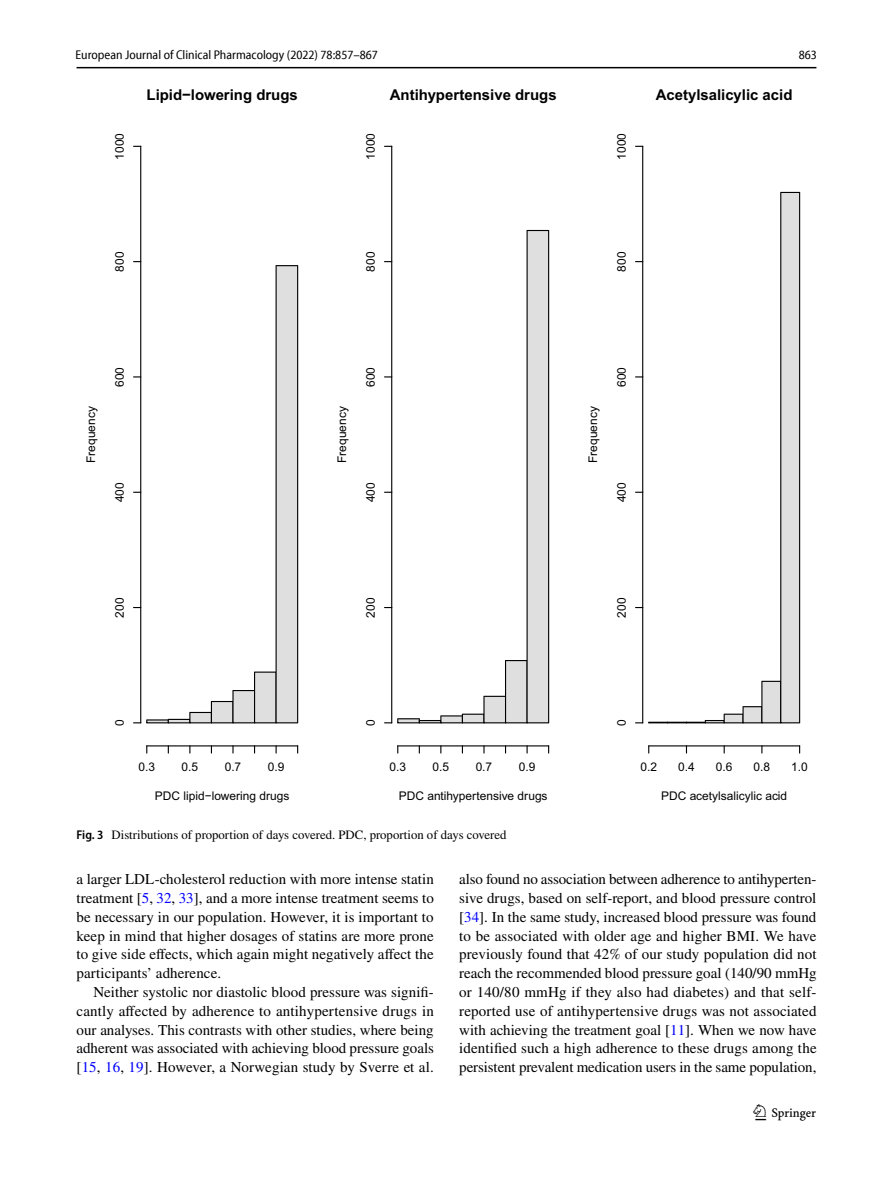
<style>
.page{position:relative;width:893px;height:1187px;background:#fff}
.page>*{position:absolute;margin:0;border:0;box-sizing:border-box;transform-origin:0 0}
.t1{font:22.5px "Springnew Regular 3";color:#000}
.t2{font:15px/18.8px "STIX";letter-spacing:-.005em;color:#000;text-align:justify}
.t3{font:700 15px "Arial";color:#000}
.t4{font:12.75px "STIX";color:#000}
.t5{font:semi-condensed 12.75px "Myriad Pro Unic";color:#000}
.t6{font:12px "Arial";color:#000}
.s1{font-family:"Myriad Pro";font-weight:600;font-stretch:semi-condensed}
.s2{color:#00f}
</style>
<div class="page">
<hr style="left:77px;top:67px;width:739px;height:1px;background:#000">
<hr style="left:146px;top:745px;width:152px;height:1px;background:#000">
<svg style="left:232px;top:745px;width:2px;height:8px"></svg>
<hr style="left:140px;top:146px;width:1px;height:577px;background:#000">
<svg style="left:133px;top:261px;width:165px;height:462px"></svg>
<hr style="left:397px;top:745px;width:152px;height:1px;background:#000">
<svg style="left:483px;top:745px;width:2px;height:8px"></svg>
<svg style="left:526px;top:745px;width:2px;height:8px"></svg>
<hr style="left:391px;top:146px;width:1px;height:577px;background:#000">
<svg style="left:384px;top:230px;width:165px;height:493px"></svg>
<hr style="left:648px;top:745px;width:152px;height:1px;background:#000">
<hr style="left:642px;top:146px;width:1px;height:577px;background:#000">
<svg style="left:635px;top:192px;width:165px;height:531px"></svg>
<p class="t5" style="left:76px;top:50px;width:304px">European Journal of Clinical Pharmacology (2022) 78:857–867</p>
<p class="t5" style="left:799px;top:50px;width:20px">863</p>
<p class="t6" style="left:111px;top:160px;width:28px;rotate:-90deg">1000</p>
<p class="t3" style="left:147px;top:84px;width:153px">Lipid−lowering drugs</p>
<p class="t6" style="left:111px;top:271px;width:21px;rotate:-90deg">800</p>
<p class="t6" style="left:83px;top:463px;width:58px;rotate:-90deg">Frequency</p>
<p class="t6" style="left:111px;top:387px;width:21px;rotate:-90deg">600</p>
<p class="t6" style="left:111px;top:502px;width:21px;rotate:-90deg">400</p>
<p class="t6" style="left:111px;top:617px;width:21px;rotate:-90deg">200</p>
<p class="t6" style="left:362px;top:160px;width:28px;rotate:-90deg">1000</p>
<p class="t3" style="left:390px;top:84px;width:168px">Antihypertensive drugs</p>
<p class="t6" style="left:362px;top:271px;width:21px;rotate:-90deg">800</p>
<p class="t6" style="left:613px;top:160px;width:28px;rotate:-90deg">1000</p>
<p class="t3" style="left:656px;top:84px;width:138px">Acetylsalicylic acid</p>
<p class="t6" style="left:613px;top:271px;width:21px;rotate:-90deg">800</p>
<p class="t6" style="left:334px;top:463px;width:58px;rotate:-90deg">Frequency</p>
<p class="t6" style="left:362px;top:387px;width:21px;rotate:-90deg">600</p>
<p class="t6" style="left:362px;top:502px;width:21px;rotate:-90deg">400</p>
<p class="t6" style="left:362px;top:617px;width:21px;rotate:-90deg">200</p>
<p class="t6" style="left:585px;top:463px;width:58px;rotate:-90deg">Frequency</p>
<p class="t6" style="left:613px;top:387px;width:21px;rotate:-90deg">600</p>
<p class="t6" style="left:613px;top:502px;width:21px;rotate:-90deg">400</p>
<p class="t6" style="left:613px;top:617px;width:21px;rotate:-90deg">200</p>
<p class="t6" style="left:111px;top:726px;width:8px;rotate:-90deg">0</p>
<p class="t6" style="left:362px;top:726px;width:8px;rotate:-90deg">0</p>
<p class="t6" style="left:613px;top:726px;width:8px;rotate:-90deg">0</p>
<p class="t6" style="left:138px;top:759px;width:18px">0.3</p>
<p class="t6" style="left:182px;top:759px;width:18px">0.5</p>
<p class="t6" style="left:225px;top:759px;width:18px">0.7</p>
<p class="t6" style="left:268px;top:759px;width:18px">0.9</p>
<p class="t6" style="left:389px;top:759px;width:18px">0.3</p>
<p class="t6" style="left:433px;top:759px;width:18px">0.5</p>
<p class="t6" style="left:476px;top:759px;width:18px">0.7</p>
<p class="t6" style="left:519px;top:759px;width:18px">0.9</p>
<p class="t6" style="left:640px;top:759px;width:18px">0.2</p>
<p class="t6" style="left:678px;top:759px;width:18px">0.4</p>
<p class="t6" style="left:716px;top:759px;width:18px">0.6</p>
<p class="t6" style="left:754px;top:759px;width:18px">0.8</p>
<p class="t6" style="left:791px;top:759px;width:18px">1.0</p>
<p class="t6" style="left:155px;top:787px;width:136px">PDC lipid−lowering drugs</p>
<p class="t6" style="left:399px;top:787px;width:150px">PDC antihypertensive drugs</p>
<p class="t6" style="left:661px;top:787px;width:128px">PDC acetylsalicylic acid</p>
<p class="t4" style="left:77px;top:825px;width:431px"><span class="s1">Fig. 3</span> Distributions of proportion of days covered. PDC, proportion of days covered</p>
<p class="t2" style="left:77px;top:871px;width:359px">a larger LDL-cholesterol reduction with more intense statin treatment [<span class="s2">5</span>, <span class="s2">32</span>, <span class="s2">33</span>], and a more intense treatment seems to be necessary in our population. However, it is important to keep in mind that higher dosages of statins are more prone to give side effects, which again might negatively affect the participants’ adherence.</p>
<p class="t2" style="left:77px;top:983px;width:359px;text-indent:17px">Neither systolic nor diastolic blood pressure was signifi&shy;cantly affected by adherence to antihypertensive drugs in our analyses. This contrasts with other studies, where being adherent was associated with achieving blood pressure goals [<span class="s2">15</span>, <span class="s2">16</span>, <span class="s2">19</span>]. However, a Norwegian study by Sverre et al.</p>
<p class="t2" style="left:459px;top:871px;width:359px">also found no association between adherence to antihyperten&shy;sive drugs, based on self-report, and blood pressure control [<span class="s2">34</span>]. In the same study, increased blood pressure was found to be associated with older age and higher BMI. We have previously found that 42% of our study population did not reach the recommended blood pressure goal (140/90 mmHg or 140/80 mmHg if they also had diabetes) and that self&shy;reported use of antihypertensive drugs was not associated with achieving the treatment goal [<span class="s2">11</span>]. When we now have identified such a high adherence to these drugs among the persistent prevalent medication users in the same population,</p>
<h1 class="t1" style="left:755px;top:1104px;width:62px">1 3</h1>
</div>
